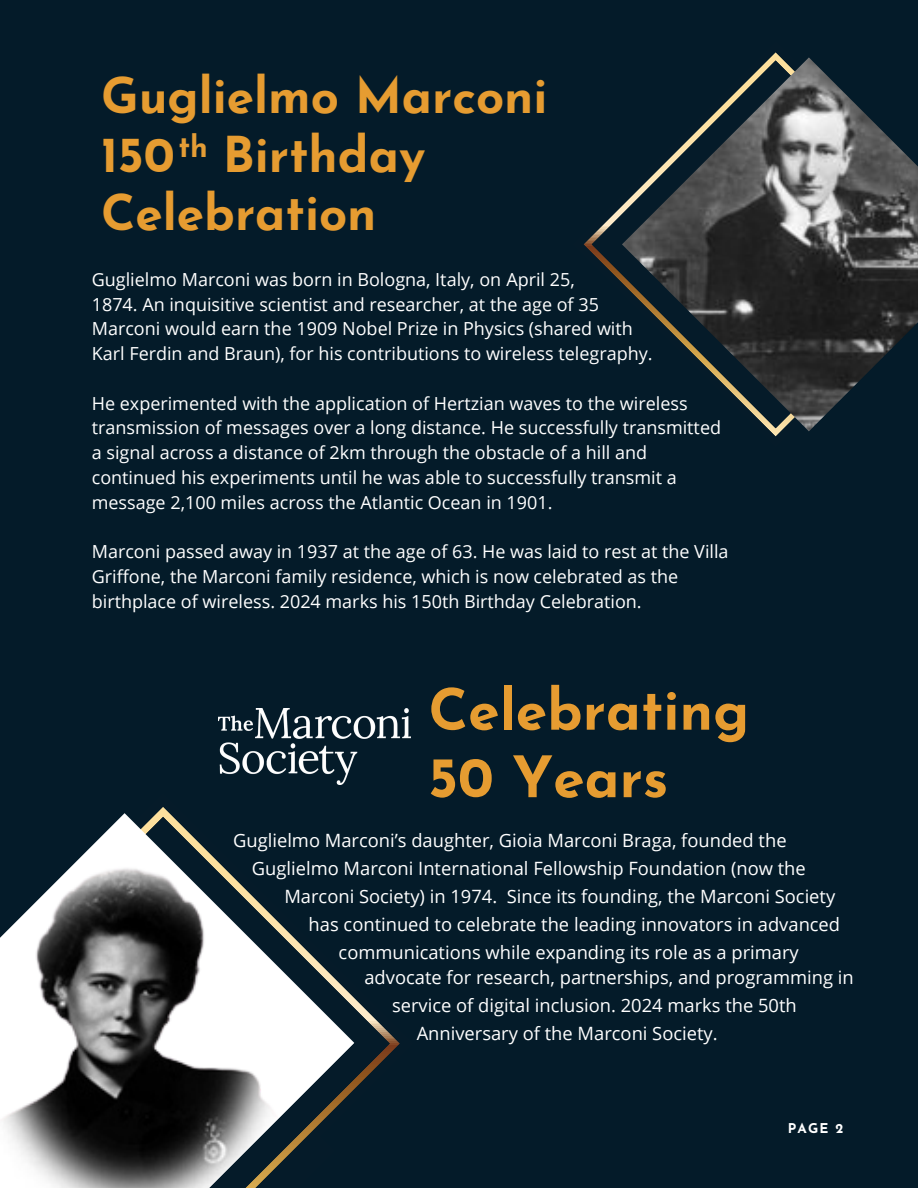
<style>
.page{position:relative;width:918px;height:1188px;background:#041b29}
.page>*{position:absolute;margin:0;border:0;box-sizing:border-box;transform-origin:0 0}
.t1{font:700 56.85px/67.5px "Josefin Sans";color:#e69c31}
.t2{font:700 49.35px/58.5px "Josefin Sans";color:#e69c31}
.t3{font:700 29.85px "Josefin Sans";color:#e49d36}
.t4{font:18.3px "Open Sans";color:#fff}
.t5{font:18px/24.8px "Open Sans";color:#fff}
.t6{font:700 13.5px "Josefin Sans";color:#fff}
</style>
<div class="page">
<svg style="left:87px;top:813px;width:268px;height:217px"></svg>
<img style="left:218px;top:708px;width:193px;height:77px">
<img style="left:0;top:851px;width:296px;height:337px">
<svg style="left:205px;top:1030px;width:195px;height:158px"></svg>
<svg style="left:244px;top:1163px;width:156px;height:25px"></svg>
<svg style="left:583px;top:52px;width:198px;height:385px"></svg>
<img style="left:622px;top:57px;width:296px;height:374px">
<h3 class="t2" style="left:101px;top:72px;width:448px">Guglielmo Marconi<br>150 Birthday<br>Celebration</h3>
<p class="t3" style="left:179px;top:135px;width:31px">th</p>
<h4 class="t5" style="left:92px;top:267px;width:562px">Guglielmo Marconi was born in Bologna, Italy, on April 25,<br>1874. An inquisitive scientist and researcher, at the age of 35<br>Marconi would earn the 1909 Nobel Prize in Physics (shared with Karl Ferdin and Braun), for his contributions to wireless telegraphy.</h4>
<h4 class="t5" style="left:92px;top:390px;width:631px">He experimented with the application of Hertzian waves to the wireless transmission of messages over a long distance. He successfully transmitted a signal across a distance of 2km through the obstacle of a hill and continued his experiments until he was able to successfully transmit a message 2,100 miles across the Atlantic Ocean in 1901.</h4>
<h1 class="t5" style="left:92px;top:539px;width:638px">Marconi passed away in 1937 at the age of 63. He was laid to rest at the Villa<br>Griffone, the Marconi family residence, which is now celebrated as the birthplace of wireless. 2024 marks his 150th Birthday Celebration.</h1>
<h2 class="t1" style="left:429px;top:682px;width:322px">Celebrating<br>50 Years</h2>
<p class="t4" style="left:233px;top:828px;width:555px">Guglielmo Marconi’s daughter, Gioia Marconi Braga, founded the</p>
<p class="t4" style="left:252px;top:856px;width:555px">Guglielmo Marconi International Fellowship Foundation (now the</p>
<p class="t4" style="left:284px;top:883px;width:552px">Marconi Society) in 1974. Since its founding, the Marconi Society</p>
<h4 class="t4" style="left:309px;top:911px;width:533px">has continued to celebrate the leading innovators in advanced</h4>
<h4 class="t4" style="left:339px;top:939px;width:462px">communications while expanding its role as a primary</h4>
<h4 class="t4" style="left:364px;top:965px;width:491px">advocate for research, partnerships, and programming in</h4>
<h4 class="t4" style="left:417px;top:1020px;width:303px">Anniversary of the Marconi Society.</h4>
<p class="t4" style="left:392px;top:992px;width:406px">service of digital inclusion. 2024 marks the 50th</p>
<h4 class="t6" style="left:788px;top:1123px;width:57px">PAGE 2</h4>
</div>
